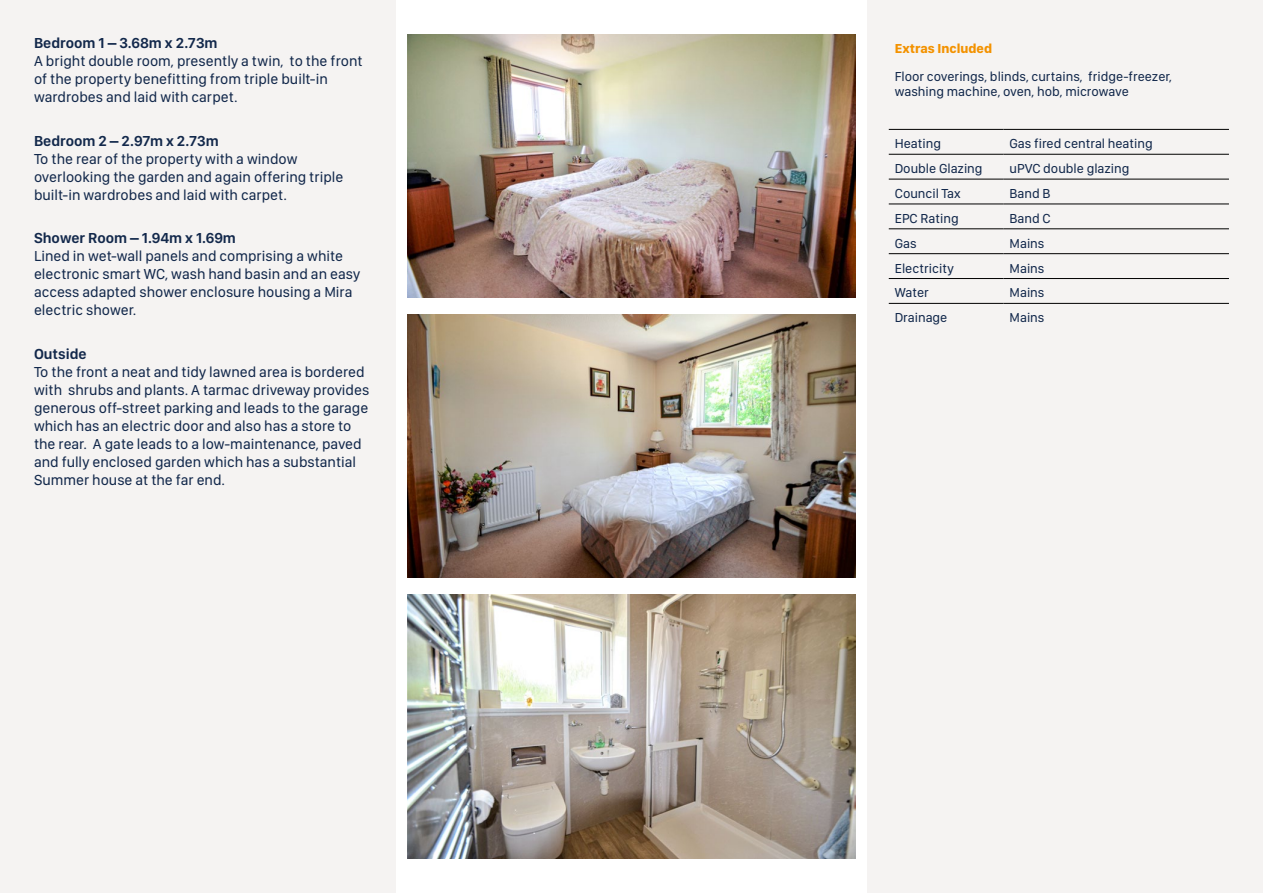
<style>
.page{position:relative;width:1263px;height:893px;background:#fff}
.page>*{position:absolute;margin:0;border:0;box-sizing:border-box;transform-origin:0 0}
.New_Body_Text{font:15px/18px "SF Compact Display";color:#12284b}
.Sub_Heading{font:600 15px "SF Compact Display";color:#12284b}
.Table_Text{font:13.5px/15px "SF Compact Display";color:#12284b}
.Table_Text-2{font:700 13.5px "SF Compact Display";color:#f39200}
</style>
<div class="page">
<div style="left:0;top:0;width:395px;height:893px;background:#f5f3f2"></div>
<div style="left:867px;top:0;width:396px;height:893px;background:#f5f3f2"></div>
<hr style="left:889px;top:129px;width:114px;height:1px;background:#000">
<hr style="left:1003px;top:129px;width:226px;height:1px;background:#000">
<hr style="left:889px;top:154px;width:114px;height:1px;background:#000">
<hr style="left:1003px;top:154px;width:226px;height:1px;background:#000">
<hr style="left:889px;top:179px;width:114px;height:1px;background:#000">
<hr style="left:1003px;top:179px;width:226px;height:1px;background:#000">
<hr style="left:889px;top:204px;width:114px;height:1px;background:#000">
<hr style="left:1003px;top:204px;width:226px;height:1px;background:#000">
<hr style="left:889px;top:229px;width:114px;height:1px;background:#000">
<hr style="left:1003px;top:229px;width:226px;height:1px;background:#000">
<hr style="left:889px;top:253px;width:114px;height:1px;background:#000">
<hr style="left:1003px;top:253px;width:226px;height:1px;background:#000">
<hr style="left:889px;top:278px;width:114px;height:1px;background:#000">
<hr style="left:1003px;top:278px;width:226px;height:1px;background:#000">
<hr style="left:889px;top:303px;width:114px;height:1px;background:#000">
<hr style="left:1003px;top:303px;width:226px;height:1px;background:#000">
<img style="left:407px;top:34px;width:448px;height:263px">
<img style="left:407px;top:314px;width:448px;height:264px">
<img style="left:407px;top:595px;width:448px;height:263px">
<p class="Sub_Heading" style="left:34px;top:31px;width:185px">Bedroom 1 – 3.68m x 2.73m</p>
<p class="New_Body_Text" style="left:34px;top:52px;width:330px">A bright double room, presently a twin, to the front of the property benefitting from triple built-in wardrobes and laid with carpet.</p>
<p class="Sub_Heading" style="left:34px;top:128px;width:186px">Bedroom 2 – 2.97m x 2.73m</p>
<p class="New_Body_Text" style="left:34px;top:150px;width:311px">To the rear of the property with a window overlooking the garden and again offering triple built-in wardrobes and laid with carpet.</p>
<p class="Sub_Heading" style="left:34px;top:226px;width:203px">Shower Room – 1.94m x 1.69m</p>
<p class="New_Body_Text" style="left:34px;top:247px;width:327px">Lined in wet-wall panels and comprising a white electronic smart WC, wash hand basin and an easy access adapted shower enclosure housing a Mira electric shower.</p>
<p class="Sub_Heading" style="left:34px;top:341px;width:54px">Outside</p>
<p class="New_Body_Text" style="left:34px;top:363px;width:337px">To the front a neat and tidy lawned area is bordered with shrubs and plants. A tarmac driveway provides generous off-street parking and leads to the garage which has an electric door and also has a store to the rear. A gate leads to a low-maintenance, paved and fully enclosed garden which has a substantial Summer house at the far end.</p>
<p class="Table_Text-2" style="left:895px;top:36px;width:99px">Extras Included</p>
<p class="Table_Text" style="left:895px;top:68px;width:279px">Floor coverings, blinds, curtains, fridge-freezer, washing machine, oven, hob, microwave</p>
<p class="Table_Text" style="left:895px;top:136px;width:48px">Heating</p>
<p class="Table_Text" style="left:1009px;top:136px;width:145px">Gas fired central heating</p>
<p class="Table_Text" style="left:895px;top:161px;width:89px">Double Glazing</p>
<p class="Table_Text" style="left:1009px;top:161px;width:121px">uPVC double glazing</p>
<p class="Table_Text" style="left:895px;top:186px;width:68px">Council Tax</p>
<p class="Table_Text" style="left:1009px;top:186px;width:43px">Band B</p>
<p class="Table_Text" style="left:895px;top:211px;width:65px">EPC Rating</p>
<p class="Table_Text" style="left:1009px;top:211px;width:43px">Band C</p>
<p class="Table_Text" style="left:895px;top:236px;width:23px">Gas</p>
<p class="Table_Text" style="left:1009px;top:236px;width:36px">Mains</p>
<p class="Table_Text" style="left:895px;top:260px;width:60px">Electricity</p>
<p class="Table_Text" style="left:1009px;top:260px;width:36px">Mains</p>
<p class="Table_Text" style="left:895px;top:285px;width:35px">Water</p>
<p class="Table_Text" style="left:1009px;top:285px;width:36px">Mains</p>
<p class="Table_Text" style="left:895px;top:310px;width:54px">Drainage</p>
<p class="Table_Text" style="left:1009px;top:310px;width:36px">Mains</p>
</div>
